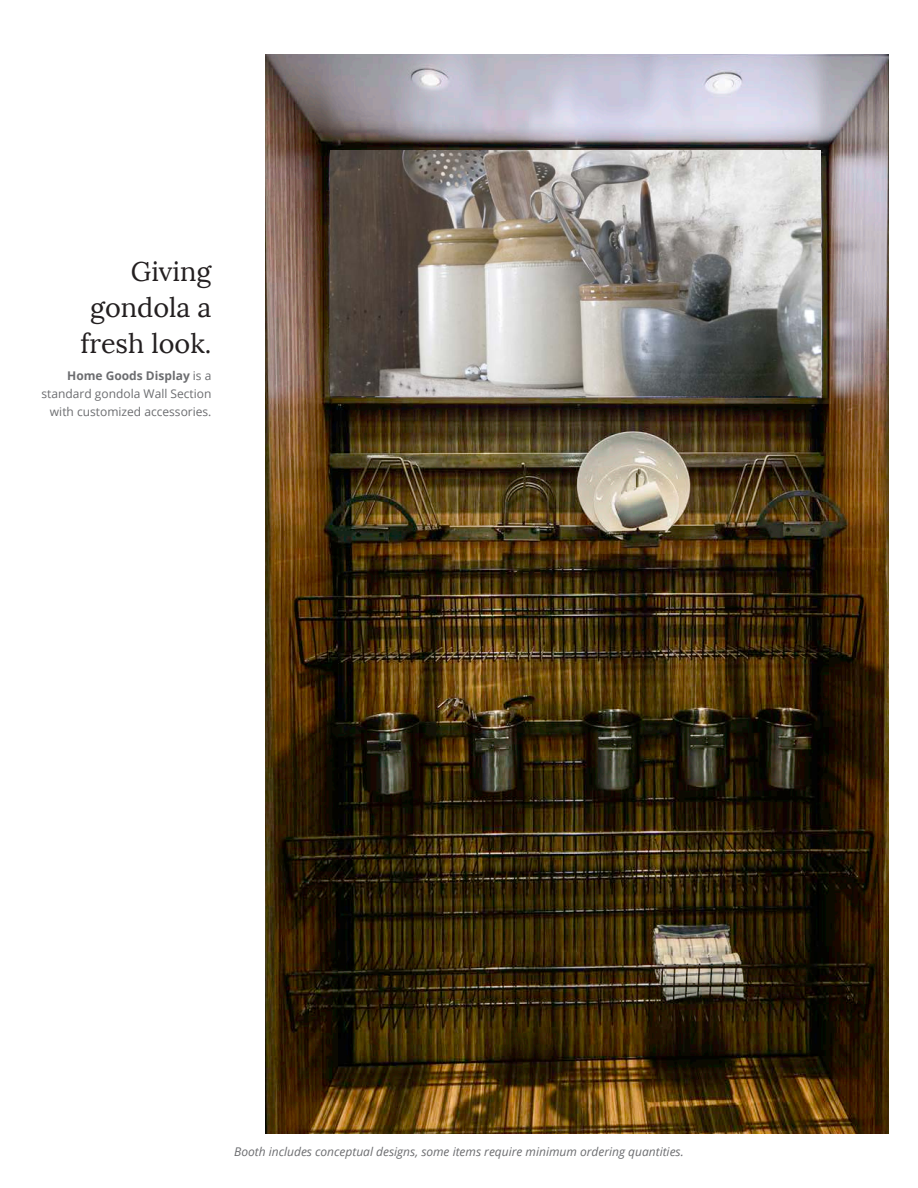
<style>
.page{position:relative;width:918px;height:1188px;background:#fff}
.page>*{position:absolute;margin:0;border:0;box-sizing:border-box;transform-origin:0 0}
.Callouts{font:27px/36px "Lora";color:#231f20;text-align:right}
.t1{font:italic 12px "Open Sans";color:#6c6d70}
.captions{font:12px/18px "Open Sans";color:#6c6d70;text-align:right}
.s1{font-weight:700}
</style>
<div class="page">
<img style="left:266px;top:54px;width:623px;height:1080px">
<img style="left:330px;top:151px;width:491px;height:244px">
<p class="Callouts" style="left:80px;top:254px;width:133px">Giving gondola a fresh look.</p>
<p class="captions" style="left:42px;top:366px;width:171px"><span class="s1">Home Goods Display</span> is a standard gondola Wall Section with customized accessories.</p>
<p class="t1" style="left:234px;top:1144px;width:451px">Booth includes conceptual designs, some items require minimum ordering quantities.</p>
</div>
